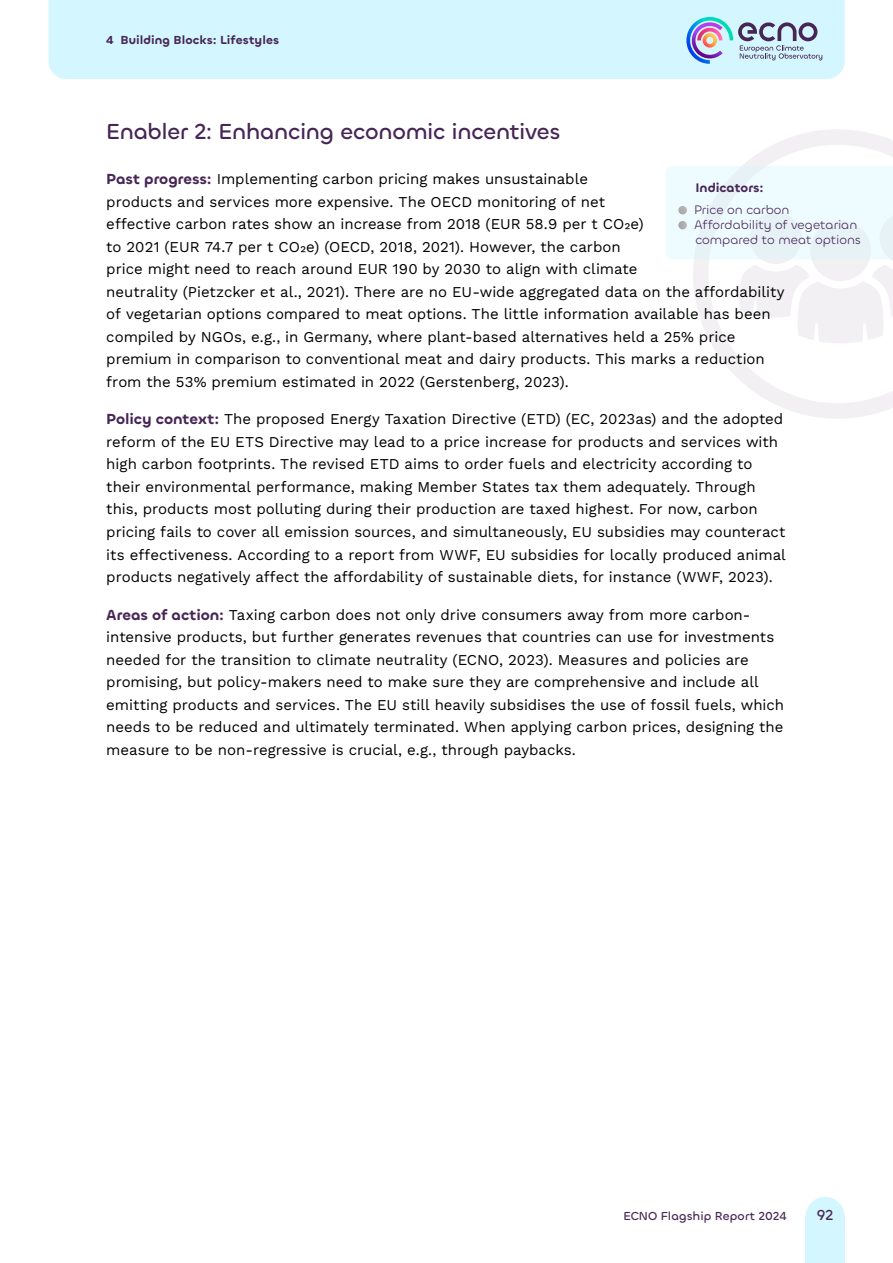
<style>
.page{position:relative;width:893px;height:1263px;background:#fff}
.page>*{position:absolute;margin:0;border:0;box-sizing:border-box;transform-origin:0 0}
.t1{font:500 22.5px "Chillax";letter-spacing:-.015em;color:#472656}
.Bodytext{font:15px/22.5px "Work Sans";color:#000}
.t2{font:500 15px "Chillax";color:#472656}
.Idicator_Bullets{font:12.75px/15px "Chillax";color:#472656}
.Indicators{font:600 12.75px "Chillax";color:#472656}
.t3{font:600 12px "Chillax";letter-spacing:.005em;color:#472656}
.t4{font:500 12px "Chillax";letter-spacing:.005em;color:#472656}
.s1{font-family:"Chillax";font-weight:600;color:#472656}
</style>
<div class="page">
<svg style="left:711px;top:129px;width:182px;height:290px"></svg>
<div style="left:48px;top:0;width:797px;height:79px;background:#d4f7ff"></div>
<div style="left:806px;top:1216px;width:39px;height:47px;background:#d4f6ff"></div>
<div style="left:806px;top:1197px;width:39px;height:39px;background:#d4f6ff;border-radius:50%"></div>
<svg style="left:686px;top:17px;width:136px;height:47px;background:#b1c5dc"></svg>
<svg style="left:666px;top:166px;width:227px;height:177px"></svg>
<p class="t3" style="left:106px;top:33px;width:174px">4 Building Blocks: Lifestyles</p>
<h3 class="t1" style="left:106px;top:118px;width:456px">Enabler 2: Enhancing economic incentives</h3>
<p class="Bodytext" style="left:106px;top:167px;width:680px"><span class="s1">Past progress:</span> Implementing carbon pricing makes unsustainable<br>products and services more expensive. The OECD monitoring of net<br>effective carbon rates show an increase from 2018 (EUR 58.9 per t CO2e)<br>to 2021 (EUR 74.7 per t CO2e) (OECD, 2018, 2021). However, the carbon<br>price might need to reach around EUR 190 by 2030 to align with climate<br>neutrality (Pietzcker et al., 2021). There are no EU-wide aggregated data on the affordability of vegetarian options compared to meat options. The little information available has been compiled by NGOs, e.g., in Germany, where plant-based alternatives held a 25% price premium in comparison to conventional meat and dairy products. This marks a reduction from the 53% premium estimated in 2022 (Gerstenberg, 2023).</p>
<p class="Bodytext" style="left:106px;top:407px;width:681px"><span class="s1">Policy context:</span> The proposed Energy Taxation Directive (ETD) (EC, 2023as) and the adopted reform of the EU ETS Directive may lead to a price increase for products and services with high carbon footprints. The revised ETD aims to order fuels and electricity according to their environmental performance, making Member States tax them adequately. Through this, products most polluting during their production are taxed highest. For now, carbon pricing fails to cover all emission sources, and simultaneously, EU subsidies may counteract its effectiveness. According to a report from WWF, EU subsidies for locally produced animal products negatively affect the affordability of sustainable diets, for instance (WWF, 2023).</p>
<p class="Bodytext" style="left:106px;top:602px;width:679px"><span class="s1">Areas of action:</span> Taxing carbon does not only drive consumers away from more carbon&shy;intensive products, but further generates revenues that countries can use for investments needed for the transition to climate neutrality (ECNO, 2023). Measures and policies are promising, but policy-makers need to make sure they are comprehensive and include all emitting products and services. The EU still heavily subsidises the use of fossil fuels, which needs to be reduced and ultimately terminated. When applying carbon prices, designing the measure to be non-regressive is crucial, e.g., through paybacks.</p>
<p class="Indicators" style="left:695px;top:180px;width:70px">Indicators:</p>
<p class="Idicator_Bullets" style="left:694px;top:203px;width:97px">Price on carbon</p>
<p class="Idicator_Bullets" style="left:694px;top:218px;width:169px">Affordability of vegetarian compared to meat options</p>
<p class="t4" style="left:623px;top:1208px;width:165px">ECNO Flagship Report 2024</p>
<p class="t2" style="left:817px;top:1205px;width:18px">92</p>
</div>
